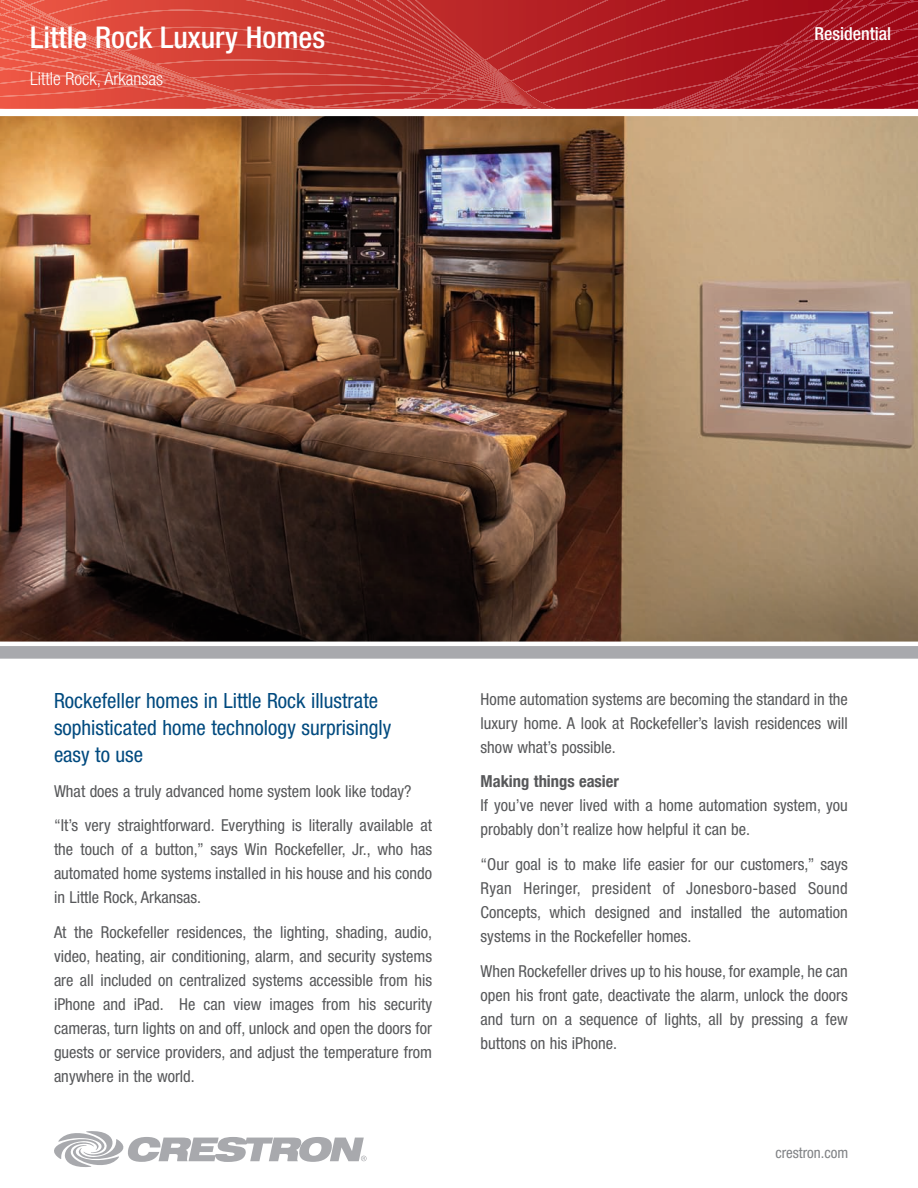
<style>
.page{position:relative;width:918px;height:1188px;background:#fff}
.page>*{position:absolute;margin:0;border:0;box-sizing:border-box;transform-origin:0 0}
.t1{font:500 condensed 30px "Helvetica Neue";color:#fff}
.t2{font:condensed 21px/27px "Helvetica Neue";color:#004a7f}
.t3{font:300 condensed 18px "Helvetica Neue";color:#fff}
.t4{font:500 condensed 18px "Helvetica Neue";color:#fff}
.t5{font:condensed 16.5px/24px "Helvetica Neue";color:#57585a;text-align:justify}
.t6{font:700 condensed 16.5px "Helvetica Neue";color:#57585a}
.t7{font:condensed 15px "Helvetica Neue";color:#808285}
</style>
<div class="page">
<svg style="left:54px;top:1131px;width:313px;height:36px"></svg>
<svg style="left:0;top:0;width:918px;height:109px;background:#c23433"></svg>
<img style="left:0;top:116px;width:918px;height:526px">
<svg style="left:0;top:646px;width:918px;height:13px;background:#aaabaf"></svg>
<h1 class="t1" style="left:30px;top:27px;width:297px">Little Rock Luxury Homes</h1>
<p class="t3" style="left:30px;top:73px;width:135px">Little Rock, Arkansas</p>
<p class="t4" style="left:814px;top:27px;width:78px">Residential</p>
<p class="t2" style="left:54px;top:689px;width:339px">Rockefeller homes in Little Rock illustrate sophisticated home technology surprisingly easy to use</p>
<p class="t5" style="left:54px;top:775px;width:380px;line-height:34.8px">What does a truly advanced home system look like today? “It’s very straightforward. Everything is literally available at</p>
<p class="t5" style="left:54px;top:839px;width:380px">the touch of a button,” says Win Rockefeller, Jr., who has automated home systems installed in his house and his condo in Little Rock, Arkansas.</p>
<p class="t5" style="left:54px;top:922px;width:380px">At the Rockefeller residences, the lighting, shading, audio, video, heating, air conditioning, alarm, and security systems are all included on centralized systems accessible from his iPhone and iPad. He can view images from his security cameras, turn lights on and off, unlock and open the doors for guests or service providers, and adjust the temperature from anywhere in the world.</p>
<p class="t5" style="left:481px;top:688px;width:369px">Home automation systems are becoming the standard in the luxury home. A look at Rockefeller’s lavish residences will show what’s possible.</p>
<p class="t6" style="left:481px;top:772px;width:140px">Making things easier</p>
<p class="t5" style="left:481px;top:795px;width:369px">If you’ve never lived with a home automation system, you probably don’t realize how helpful it can be.</p>
<p class="t5" style="left:481px;top:854px;width:369px">“Our goal is to make life easier for our customers,” says Ryan Heringer, president of Jonesboro-based Sound Concepts, which designed and installed the automation systems in the Rockefeller homes.</p>
<p class="t5" style="left:481px;top:961px;width:369px">When Rockefeller drives up to his house, for example, he can open his front gate, deactivate the alarm, unlock the doors and turn on a sequence of lights, all by pressing a few buttons on his iPhone.</p>
<p class="t7" style="left:775px;top:1148px;width:75px">crestron.com</p>
</div>
